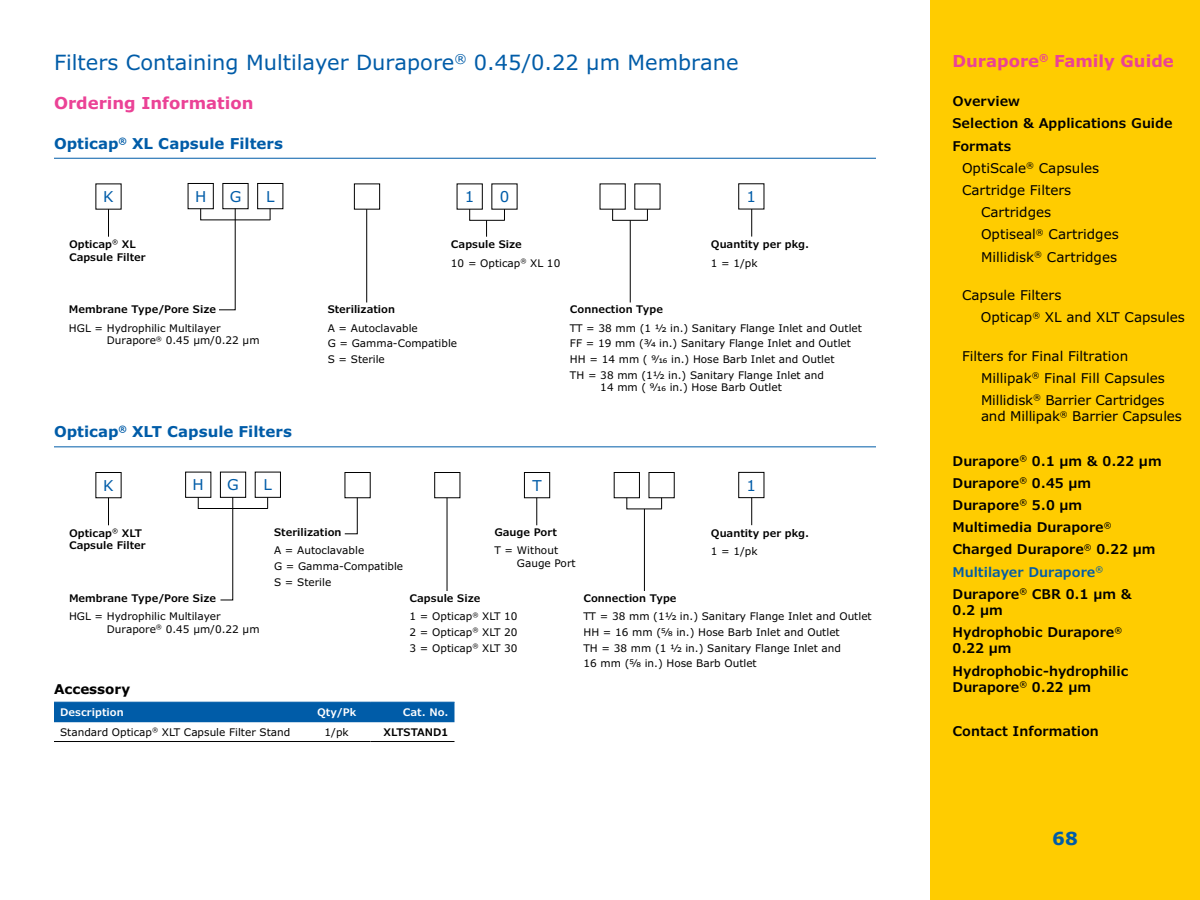
<style>
.page{position:relative;width:1200px;height:900px;background:#fff}
.page>*{position:absolute;margin:0;border:0;box-sizing:border-box;transform-origin:0 0}
.t1{font:21px "Verdana Pro";color:#005ca8}
.t2{font:700 18px "Verdana Pro";color:#005ca8}
.t3{font:700 16.5px "Verdana Pro";color:#eb4296}
.t4{font:700 15px "Verdana Pro";color:#005ca8}
.t5{font:15px "Verdana Pro";color:#005ca8}
.t6{font:600 13.5px/22.2px "Verdana Pro";color:#000}
.t7{font:13.5px/22.2px "Verdana Pro";color:#000}
.t8{font:700 13.5px "Verdana Pro";color:#000}
.t9{font:10.5px/15.6px "Verdana Pro";color:#000}
.t10{font:600 10.5px/12.6px "Verdana Pro";color:#000}
.t11{font:600 10.5px "Verdana Pro";color:#fff}
.s1{font-weight:600}
.s2{color:#005ca8}
</style>
<div class="page">
<div style="left:930px;top:0;width:270px;height:900px;background:#fc0"></div>
<hr style="left:54px;top:158px;width:822px;height:1px;background:#005ca8">
<svg style="left:108px;top:209px;width:1px;height:28px"></svg>
<svg style="left:751px;top:209px;width:1px;height:28px"></svg>
<hr style="left:366px;top:209px;width:1px;height:94px;background:#000">
<div style="left:354px;top:184px;width:26px;height:25px;border:1px solid #000"></div>
<svg style="left:469px;top:209px;width:36px;height:28px"></svg>
<svg style="left:612px;top:209px;width:36px;height:12px"></svg>
<hr style="left:630px;top:220px;width:1px;height:83px;background:#000">
<svg style="left:200px;top:208px;width:71px;height:102px"></svg>
<div style="left:188px;top:183px;width:26px;height:26px;border:1px solid #000"></div>
<div style="left:223px;top:183px;width:25px;height:26px;border:1px solid #000"></div>
<div style="left:257px;top:183px;width:26px;height:26px;border:1px solid #000"></div>
<hr style="left:54px;top:446px;width:822px;height:1px;background:#005ca8">
<svg style="left:108px;top:498px;width:1px;height:27px"></svg>
<svg style="left:751px;top:498px;width:1px;height:27px"></svg>
<div style="left:739px;top:472px;width:25px;height:26px;border:1px solid #000"></div>
<svg style="left:344px;top:497px;width:14px;height:37px"></svg>
<hr style="left:447px;top:498px;width:1px;height:93px;background:#000">
<svg style="left:537px;top:498px;width:1px;height:27px"></svg>
<div style="left:524px;top:472px;width:26px;height:26px;border:1px solid #000"></div>
<svg style="left:626px;top:497px;width:36px;height:12px"></svg>
<div style="left:614px;top:472px;width:26px;height:26px;border:1px solid #000"></div>
<hr style="left:644px;top:509px;width:1px;height:82px;background:#000">
<svg style="left:198px;top:497px;width:70px;height:103px"></svg>
<div style="left:185px;top:472px;width:26px;height:26px;border:1px solid #000"></div>
<div style="left:220px;top:472px;width:26px;height:26px;border:1px solid #000"></div>
<div style="left:255px;top:472px;width:26px;height:26px;border:1px solid #000"></div>
<div style="left:54px;top:703px;width:400px;height:19px;background:#005ca8"></div>
<hr style="left:54px;top:741px;width:249px;height:1px;background:#000">
<hr style="left:303px;top:741px;width:67px;height:1px;background:#000">
<hr style="left:370px;top:741px;width:84px;height:1px;background:#000">
<hr style="left:54px;top:702px;width:249px;height:1px;background:#005ca8">
<hr style="left:303px;top:702px;width:67px;height:1px;background:#005ca8">
<hr style="left:370px;top:702px;width:84px;height:1px;background:#005ca8">
<h1 class="t1" style="left:54px;top:49px;width:686px">Filters Containing Multilayer Durapore<sup>®</sup> 0.45/0.22 μm Membrane</h1>
<h3 class="t3" style="left:54px;top:92px;width:201px">Ordering Information</h3>
<h3 class="t4" style="left:54px;top:134px;width:231px">Opticap<sup>®</sup> XL Capsule Filters</h3>
<h3 class="t5" style="left:103px;top:187px;width:12px">K</h3>
<h3 class="t5" style="left:195px;top:187px;width:13px">H</h3>
<h3 class="t5" style="left:230px;top:187px;width:13px">G</h3>
<h3 class="t5" style="left:266px;top:187px;width:10px">L</h3>
<h3 class="t5" style="left:465px;top:187px;width:11px">1</h3>
<h3 class="t5" style="left:500px;top:187px;width:11px">0</h3>
<h3 class="t5" style="left:747px;top:187px;width:11px">1</h3>
<p class="t10" style="left:69px;top:238px;width:78px">Opticap<sup>®</sup> XL<br>Capsule Filter</p>
<p class="t10" style="left:711px;top:238px;width:100px">Quantity per pkg.</p>
<p class="t9" style="left:711px;top:255px;width:48px">1 = 1/pk</p>
<p class="t10" style="left:328px;top:303px;width:69px">Sterilization</p>
<p class="t9" style="left:328px;top:320px;width:131px">A = Autoclavable<br>G = Gamma-Compatible<br>S = Sterile</p>
<p class="t9" style="left:451px;top:235px;width:111px;line-height:18.6px"><span class="s1">Capsule Size<br></span>10 = Opticap<sup>®</sup> XL 10</p>
<p class="t10" style="left:69px;top:303px;width:149px">Membrane Type/Pore Size</p>
<p class="t9" style="left:107px;top:322px;width:154px;line-height:12.6px;text-indent:-38px">HGL = Hydrophilic Multilayer<br>Durapore<sup>®</sup> 0.45 µm/0.22 µm</p>
<p class="t10" style="left:570px;top:303px;width:95px">Connection Type</p>
<p class="t9" style="left:570px;top:320px;width:293px">TT = 38 mm (1 1/2 in.) Sanitary Flange Inlet and Outlet FF = 19 mm (3/4 in.) Sanitary Flange Inlet and Outlet HH = 14 mm ( 9/16 in.) Hose Barb Inlet and Outlet<br>TH = 38 mm (11/2 in.) Sanitary Flange Inlet and</p>
<p class="t9" style="left:600px;top:380px;width:183px">14 mm ( 9/16 in.) Hose Barb Outlet</p>
<h3 class="t4" style="left:54px;top:422px;width:239px">Opticap<sup>®</sup> XLT Capsule Filters</h3>
<h3 class="t5" style="left:103px;top:476px;width:12px">K</h3>
<h3 class="t5" style="left:193px;top:475px;width:13px">H</h3>
<h3 class="t5" style="left:227px;top:475px;width:13px">G</h3>
<h3 class="t5" style="left:264px;top:475px;width:10px">L</h3>
<h3 class="t5" style="left:532px;top:476px;width:11px">T</h3>
<h3 class="t5" style="left:747px;top:476px;width:11px">1</h3>
<p class="t10" style="left:274px;top:526px;width:69px">Sterilization</p>
<p class="t9" style="left:274px;top:543px;width:131px">A = Autoclavable<br>G = Gamma-Compatible<br>S = Sterile</p>
<p class="t10" style="left:494px;top:526px;width:64px">Gauge Port</p>
<p class="t9" style="left:517px;top:545px;width:60px;line-height:12.6px;text-indent:-22px">T = Without<br>Gauge Port</p>
<p class="t9" style="left:410px;top:589px;width:110px;line-height:18.6px"><span class="s1">Capsule Size<br></span>1 = Opticap<sup>®</sup> XLT 10</p>
<p class="t9" style="left:410px;top:624px;width:110px">2 = Opticap<sup>®</sup> XLT 20<br>3 = Opticap<sup>®</sup> XLT 30</p>
<p class="t10" style="left:69px;top:526px;width:78px">Opticap<sup>®</sup> XLT<br>Capsule Filter</p>
<p class="t10" style="left:711px;top:527px;width:100px">Quantity per pkg.</p>
<p class="t9" style="left:711px;top:544px;width:48px">1 = 1/pk</p>
<p class="t10" style="left:69px;top:592px;width:149px">Membrane Type/Pore Size</p>
<p class="t9" style="left:107px;top:610px;width:154px;line-height:12.6px;text-indent:-38px">HGL = Hydrophilic Multilayer<br>Durapore<sup>®</sup> 0.45 µm/0.22 µm</p>
<p class="t10" style="left:583px;top:592px;width:95px">Connection Type</p>
<p class="t9" style="left:583px;top:609px;width:290px">TT = 38 mm (11/2 in.) Sanitary Flange Inlet and Outlet HH = 16 mm (5/8 in.) Hose Barb Inlet and Outlet<br>TH = 38 mm (1 1/2 in.) Sanitary Flange Inlet and<br>16 mm (5/8 in.) Hose Barb Outlet</p>
<p class="t8" style="left:54px;top:681px;width:78px">Accessory</p>
<p class="t11" style="left:60px;top:706px;width:65px">Description</p>
<p class="t11" style="left:317px;top:706px;width:41px">Qty/Pk</p>
<p class="t11" style="left:403px;top:706px;width:47px">Cat. No.</p>
<p class="t9" style="left:60px;top:724px;width:232px">Standard Opticap<sup>®</sup> XLT Capsule Filter Stand</p>
<p class="t9" style="left:325px;top:724px;width:26px">1/pk</p>
<p class="t10" style="left:383px;top:726px;width:67px">XLTSTAND1</p>
<h3 class="t3" style="left:952px;top:50px;width:223px">Durapore<sup>®</sup> Family Guide</h3>
<p class="t6" style="left:952px;top:90px;width:69px">Overview</p>
<p class="t6" style="left:952px;top:112px;width:222px">Selection &amp; Applications Guide</p>
<p class="t6" style="left:952px;top:135px;width:60px">Formats</p>
<p class="t7" style="left:962px;top:157px;width:139px">OptiScale<sup>®</sup> Capsules</p>
<p class="t7" style="left:962px;top:179px;width:111px">Cartridge Filters</p>
<p class="t7" style="left:981px;top:201px;width:72px">Cartridges</p>
<p class="t7" style="left:981px;top:224px;width:139px">Optiseal<sup>®</sup> Cartridges</p>
<p class="t7" style="left:981px;top:246px;width:138px">Millidisk<sup>®</sup> Cartridges</p>
<p class="t7" style="left:981px;top:284px;width:206px;text-indent:-19px">Capsule Filters<br>Opticap<sup>®</sup> XL and XLT Capsules</p>
<p class="t7" style="left:981px;top:345px;width:185px;text-indent:-19px">Filters for Final Filtration<br>Millipak<sup>®</sup> Final Fill Capsules<br>Millidisk<sup>®</sup> Barrier Cartridges</p>
<p class="t7" style="left:981px;top:405px;width:202px">and Millipak<sup>®</sup> Barrier Capsules</p>
<p class="t6" style="left:952px;top:450px;width:211px">Durapore<sup>®</sup> 0.1 μm &amp; 0.22 μm<br>Durapore<sup>®</sup> 0.45 μm<br>Durapore<sup>®</sup> 5.0 μm<br>Multimedia Durapore<sup>®<br></sup>Charged Durapore<sup>®</sup> 0.22 μm<br><span class="s2">Multilayer Durapore</span><sup>®<br></sup>Durapore<sup>®</sup> CBR 0.1 μm &amp;</p>
<p class="t6" style="left:953px;top:599px;width:171px">0.2 μm<br>Hydrophobic Durapore<sup>®</sup></p>
<p class="t6" style="left:953px;top:637px;width:177px">0.22 μm<br>Hydrophobic-hydrophilic</p>
<p class="t6" style="left:953px;top:676px;width:140px">Durapore<sup>®</sup> 0.22 μm</p>
<p class="t6" style="left:953px;top:720px;width:148px">Contact Information</p>
<h2 class="t2" style="left:1052px;top:827px;width:27px">68</h2>
</div>
